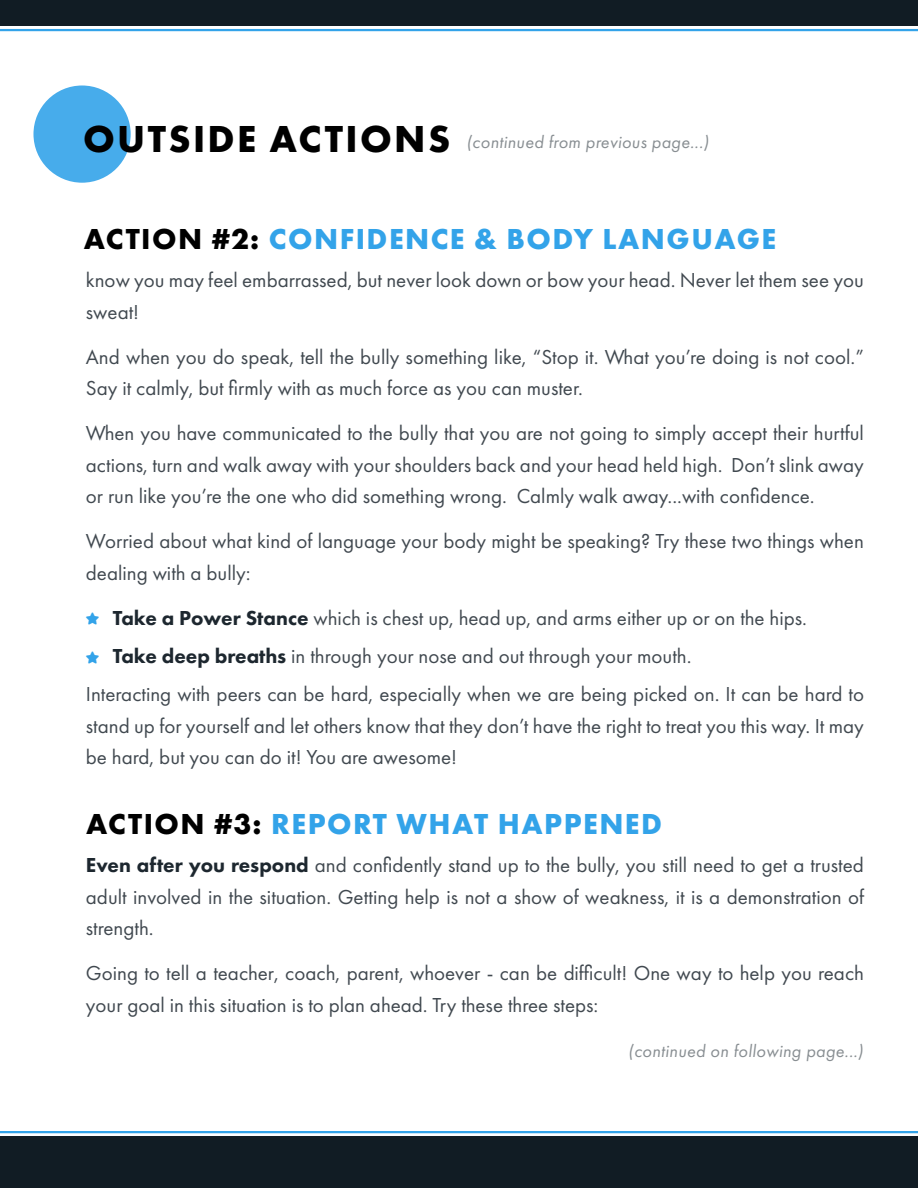
<style>
.page{position:relative;width:918px;height:1188px;background:#fff}
.page>*{position:absolute;margin:0;border:0;box-sizing:border-box;transform-origin:0 0}
.t1{font:700 30px "Futura PT";letter-spacing:.05em;color:#33a3e9}
.t2{font:21px/31.5px "Futura PT";color:#414950}
.t3{font:italic 18px "Futura PT";letter-spacing:.02em;color:#888e92}
.s1{font-weight:700;font-style:normal;font-size:39px;color:#000}
.s2{color:#000}
.s3{font-weight:800;color:#1d272f}
</style>
<div class="page">
<div style="left:0;top:0;width:918px;height:26px;background:#111c24"></div>
<hr style="left:0;top:29px;width:918px;height:2px;background:#33a3e9">
<div style="left:0;top:1136px;width:918px;height:52px;background:#111c24"></div>
<hr style="left:0;top:1131px;width:918px;height:2px;background:#33a3e9">
<div style="left:33px;top:85px;width:98px;height:98px;background:#47aceb;border-radius:50%"></div>
<p class="t3" style="left:83px;top:131px;width:627px"><span class="s1">OUTSIDE ACTIONS</span> (continued from previous page...)</p>
<h1 class="t1" style="left:84px;top:220px;width:694px"><span class="s2">ACTION #2:</span> CONFIDENCE &amp; BODY LANGUAGE</h1>
<p class="t2" style="left:86px;top:264px;width:779px">know you may feel embarrassed, but never look down or bow your head. Never let them see you sweat!</p>
<p class="t2" style="left:86px;top:341px;width:780px">And when you do speak, tell the bully something like, “Stop it. What you’re doing is not cool.”<br>Say it calmly, but firmly with as much force as you can muster.</p>
<p class="t2" style="left:86px;top:417px;width:780px;text-align:justify">When you have communicated to the bully that you are not going to simply accept their hurtful actions, turn and walk away with your shoulders back and your head held high. Don’t slink away or run like you’re the one who did something wrong. Calmly walk away...with confidence.</p>
<p class="t2" style="left:86px;top:525px;width:779px">Worried about what kind of language your body might be speaking? Try these two things when dealing with a bully:</p>
<p class="t2" style="left:113px;top:602px;width:696px"><span class="s3">Take a Power Stance</span> which is chest up, head up, and arms either up or on the hips.</p>
<p class="t2" style="left:113px;top:640px;width:580px"><span class="s3">Take deep breaths</span> in through your nose and out through your mouth.</p>
<p class="t2" style="left:86px;top:678px;width:780px">Interacting with peers can be hard, especially when we are being picked on. It can be hard to</p>
<p class="t2" style="left:86px;top:710px;width:779px">stand up for yourself and let others know that they don’t have the right to treat you this way. It may be hard, but you can do it! You are awesome!</p>
<h1 class="t1" style="left:86px;top:805px;width:577px"><span class="s2">ACTION #3:</span> REPORT WHAT HAPPENED</h1>
<p class="t2" style="left:86px;top:849px;width:780px;text-align:justify"><span class="s3">Even after you respond</span> and confidently stand up to the bully, you still need to get a trusted adult involved in the situation. Getting help is not a show of weakness, it is a demonstration of strength.</p>
<p class="t2" style="left:86px;top:957px;width:780px">Going to tell a teacher, coach, parent, whoever - can be difficult! One way to help you reach your goal in this situation is to plan ahead. Try these three steps:</p>
<p class="t3" style="left:628px;top:1040px;width:237px">(continued on following page...)</p>
</div>
